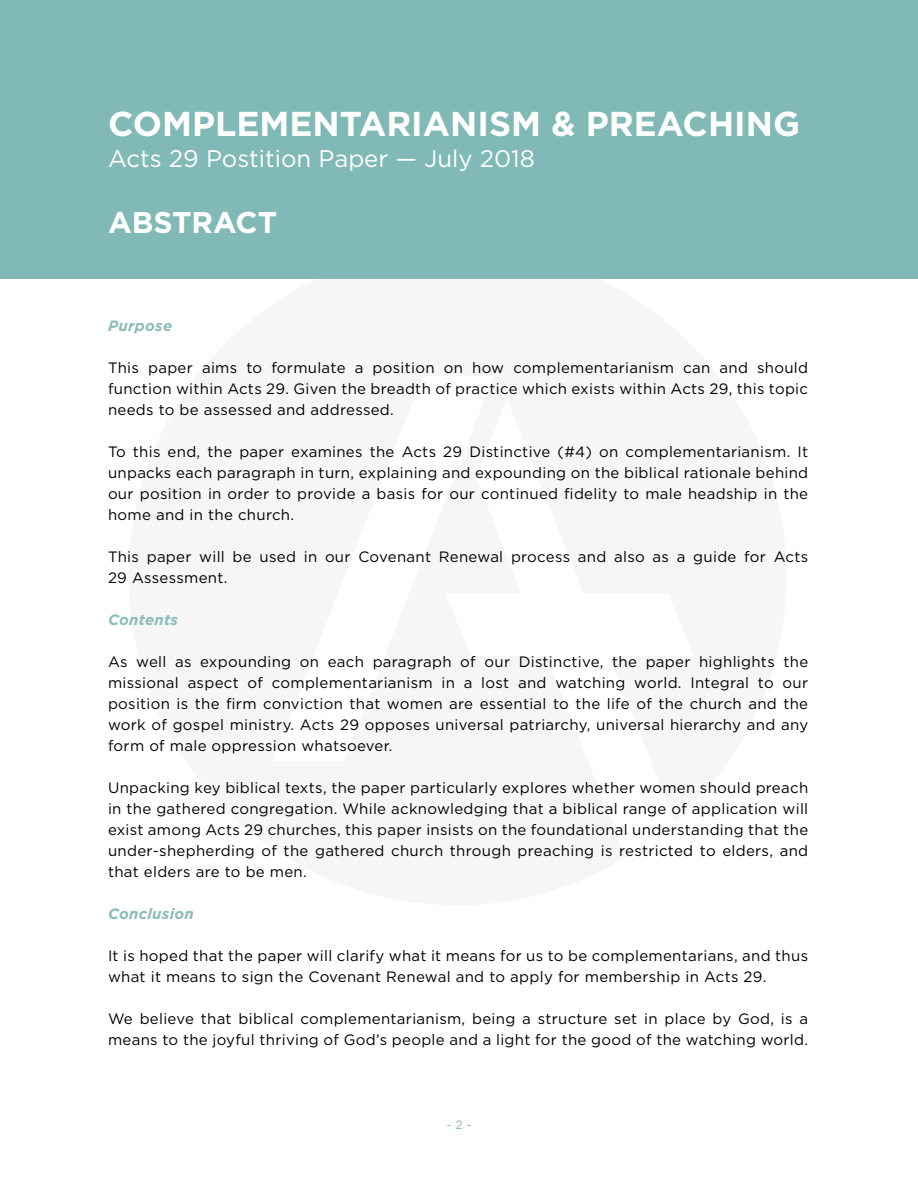
<style>
.page{position:relative;width:918px;height:1188px;background:#fff}
.page>*{position:absolute;margin:0;border:0;box-sizing:border-box;transform-origin:0 0}
.t1{font:700 34.5px "Gotham";color:#fff}
.t2{font:700 30px "Gotham";color:#fff}
.t3{font:24px "Gotham";color:#fff}
.t4{font:15px/21px "Gotham";letter-spacing:.02em;color:#000;text-align:justify}
.t5{font:italic 700 15px "Gotham";letter-spacing:.02em;color:#8bbcb9}
.t6{font:12px "Gotham";color:#80b9b6}
</style>
<div class="page">
<div style="left:0;top:0;width:918px;height:279px;background:#80b9b6"></div>
<h1 class="t1" style="left:108px;top:101px;width:694px">COMPLEMENTARIANISM &amp; PREACHING</h1>
<h3 class="t3" style="left:108px;top:143px;width:429px">Acts 29 Postition Paper — July 2018</h3>
<h2 class="t2" style="left:108px;top:203px;width:171px">ABSTRACT</h2>
<p class="t5" style="left:108px;top:315px;width:66px">Purpose</p>
<p class="t4" style="left:108px;top:356px;width:702px">This paper aims to formulate a position on how complementarianism can and should function within Acts 29. Given the breadth of practice which exists within Acts 29, this topic needs to be assessed and addressed.</p>
<p class="t4" style="left:108px;top:440px;width:702px">To this end, the paper examines the Acts 29 Distinctive (#4) on complementarianism. It unpacks each paragraph in turn, explaining and expounding on the biblical rationale behind our position in order to provide a basis for our continued fidelity to male headship in the home and in the church.</p>
<p class="t4" style="left:108px;top:545px;width:702px">This paper will be used in our Covenant Renewal process and also as a guide for Acts<br>29 Assessment.</p>
<p class="t5" style="left:108px;top:609px;width:72px">Contents</p>
<p class="t4" style="left:108px;top:650px;width:702px">As well as expounding on each paragraph of our Distinctive, the paper highlights the missional aspect of complementarianism in a lost and watching world. Integral to our position is the firm conviction that women are essential to the life of the church and the work of gospel ministry. Acts 29 opposes universal patriarchy, universal hierarchy and any form of male oppression whatsoever.</p>
<p class="t4" style="left:108px;top:776px;width:702px">Unpacking key biblical texts, the paper particularly explores whether women should preach in the gathered congregation. While acknowledging that a biblical range of application will exist among Acts 29 churches, this paper insists on the foundational understanding that the under-shepherding of the gathered church through preaching is restricted to elders, and that elders are to be men.</p>
<p class="t5" style="left:108px;top:903px;width:87px">Conclusion</p>
<p class="t4" style="left:108px;top:944px;width:702px">It is hoped that the paper will clarify what it means for us to be complementarians, and thus what it means to sign the Covenant Renewal and to apply for membership in Acts 29.</p>
<p class="t4" style="left:108px;top:1007px;width:702px">We believe that biblical complementarianism, being a structure set in place by God, is a means to the joyful thriving of God’s people and a light for the good of the watching world.</p>
<p class="t6" style="left:446px;top:1117px;width:27px">- 2 -</p>
</div>
